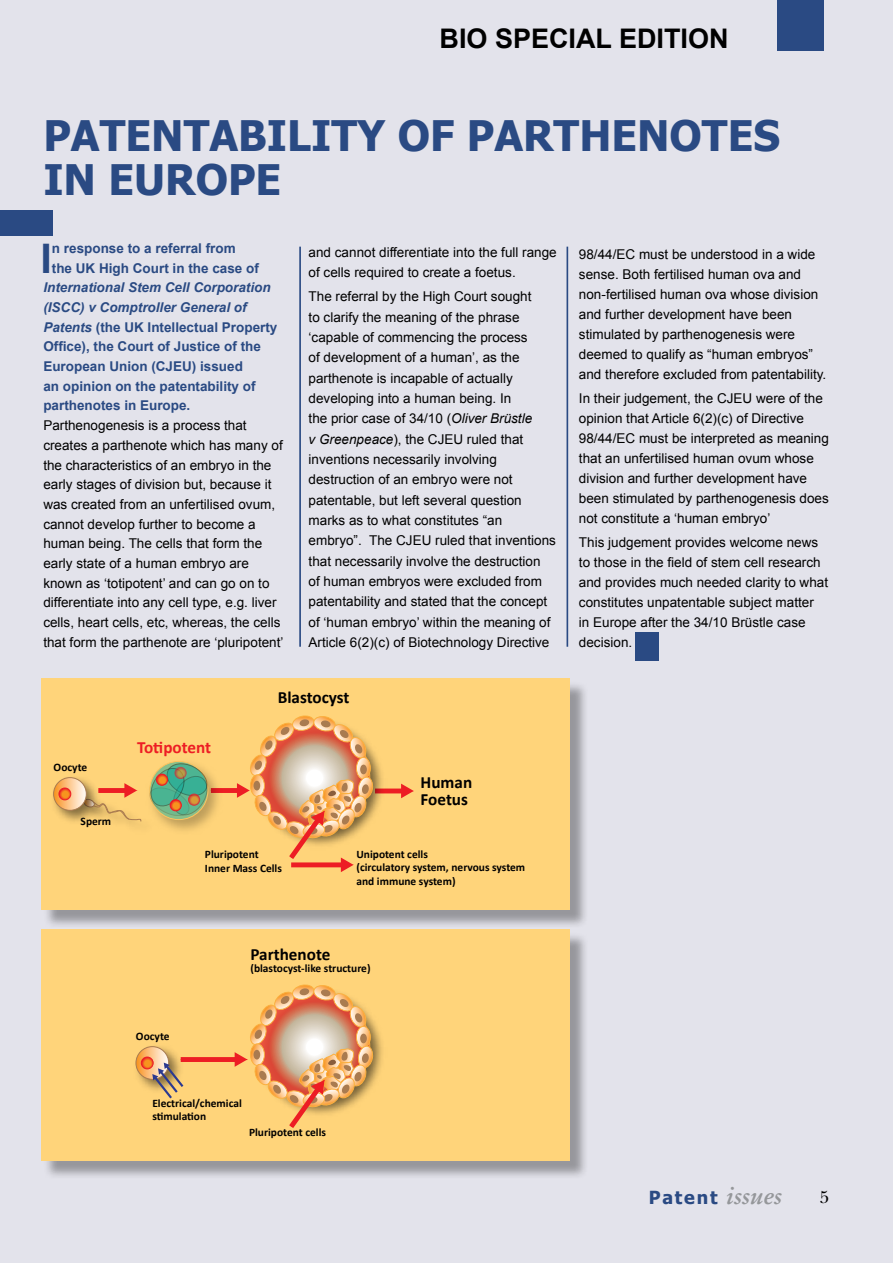
<style>
.page{position:relative;width:893px;height:1263px;background:#e3e3eb}
.page>*{position:absolute;margin:0;border:0;box-sizing:border-box;transform-origin:0 0}
.t1{font:700 42px/43.5px "Tahoma";color:#2a4a83}
.t2{font:700 40.8px "Arial";color:#2a4a83}
.t3{font:700 27px "Arial";color:#000}
.t4{font:700 18px "Tahoma";letter-spacing:.1em;color:#2a4a83}
.t5{font:18px "New Baskerville";color:#000}
.t6{font:700 17.1px/17.1px "Calibri";color:#000}
.t7{font:700 17.1px "Calibri";color:#ed1d24}
.t8{font:13.5px/20.2px "Arial";color:#000}
.t9{font:700 13.5px/19.6px "Arial";color:#2a4a83}
.t10{font:700 11.4px/13.6px "Calibri";color:#000}
.s1{font-style:italic}
.s2{font-family:"Stempel Garamond";font-style:italic;font-size:24px;color:#95979a}
</style>
<div class="page">
<div style="left:43px;top:681px;width:545px;height:247px;background:#000;opacity:.34"></div>
<div style="left:41px;top:679px;width:529px;height:231px;background:#ffd47a"></div>
<div style="left:375px;top:788px;width:28px;height:5px;background:#ed1d24"></div>
<svg style="left:401px;top:784px;width:13px;height:14px"></svg>
<div style="left:211px;top:788px;width:28px;height:5px;background:#ed1d24"></div>
<img style="left:160px;top:761px;width:66px;height:70px">
<div style="left:149px;top:761px;width:59px;height:59px;border:1px solid #fbb040;border-radius:50%"></div>
<img style="left:373px;top:752px;width:15px;height:63px">
<img style="left:126px;top:792px;width:34px;height:33px">
<svg style="left:105px;top:783px;width:37px;height:39px"></svg>
<img style="left:53px;top:777px;width:52px;height:45px">
<svg style="left:54px;top:778px;width:32px;height:32px"></svg>
<div style="left:53px;top:777px;width:34px;height:34px;border:1px solid #a97b50;border-radius:50%"></div>
<svg style="left:59px;top:788px;width:12px;height:12px"></svg>
<div style="left:58px;top:787px;width:13px;height:13px;border:1px solid #ed1d24;border-radius:50%"></div>
<svg style="left:150px;top:763px;width:57px;height:53px;background:#7fa677"></svg>
<div style="left:175px;top:767px;width:12px;height:12px;border:1px solid #ed1d24;border-radius:50%"></div>
<svg style="left:237px;top:715px;width:136px;height:157px"></svg>
<div style="left:43px;top:932px;width:545px;height:247px;background:#000;opacity:.34"></div>
<div style="left:41px;top:930px;width:529px;height:231px;background:#ffd47a"></div>
<div style="left:181px;top:1057px;width:56px;height:5px;background:#ed1d24"></div>
<img style="left:373px;top:1021px;width:9px;height:63px">
<img style="left:135px;top:1046px;width:52px;height:35px">
<svg style="left:136px;top:1046px;width:33px;height:33px"></svg>
<div style="left:136px;top:1046px;width:33px;height:34px;border:1px solid #a97b50;border-radius:50%"></div>
<div style="left:141px;top:1056px;width:13px;height:13px;border:1px solid #ed1d24;border-radius:50%"></div>
<svg style="left:235px;top:984px;width:138px;height:144px"></svg>
<svg style="left:141px;top:1057px;width:45px;height:42px"></svg>
<hr style="left:299px;top:247px;width:2px;height:400px;background:#2a4a83">
<hr style="left:566px;top:247px;width:2px;height:400px;background:#2a4a83">
<div style="left:778px;top:0;width:46px;height:50px;background:#2a4a83"></div>
<div style="left:0;top:210px;width:52px;height:25px;background:#2a4a83"></div>
<div style="left:635px;top:633px;width:23px;height:28px;background:#2a4a83"></div>
<h3 class="t3" style="left:439px;top:21px;width:291px">BIO SPECIAL EDITION</h3>
<h1 class="t1" style="left:43px;top:111px;width:738px">PATENTABILITY OF PARTHENOTES<br>IN EUROPE</h1>
<h2 class="t2" style="left:41px;top:231px;width:13px">I</h2>
<p class="t9" style="left:52px;top:239px;width:209px">n response to a referral from the UK High Court in the case of</p>
<p class="t9" style="left:43px;top:278px;width:236px"><span class="s1">International Stem Cell Corporation (ISCC) v Comptroller General of Patents</span> (the UK Intellectual Property Office), the Court of Justice of the European Union (CJEU) issued<br>an opinion on the patentability of parthenotes in Europe.</p>
<p class="t8" style="left:43px;top:416px;width:242px;line-height:19.6px">Parthenogenesis is a process that creates a parthenote which has many of the characteristics of an embryo in the early stages of division but, because it was created from an unfertilised ovum, cannot develop further to become a human being. The cells that form the early state of a human embryo are known as ‘totipotent’ and can go on to differentiate into any cell type, e.g. liver cells, heart cells, etc, whereas, the cells that form the parthenote are ‘pluripotent’</p>
<p class="t8" style="left:309px;top:242px;width:250px">and cannot differentiate into the full range of cells required to create a foetus.</p>
<p class="t8" style="left:309px;top:287px;width:249px">The referral by the High Court sought<br>to clarify the meaning of the phrase ‘capable of commencing the process<br>of development of a human’, as the parthenote is incapable of actually developing into a human being. In<br>the prior case of 34/10 (<span class="s1">Oliver Brüstle<br>v Greenpeace</span>), the CJEU ruled that inventions necessarily involving destruction of an embryo were not patentable, but left several question marks as to what constitutes “an embryo”. The CJEU ruled that inventions that necessarily involve the destruction<br>of human embryos were excluded from patentability and stated that the concept of ‘human embryo’ within the meaning of Article 6(2)(c) of Biotechnology Directive</p>
<p class="t10" style="left:54px;top:760px;width:35px">Oocyte</p>
<p class="t10" style="left:81px;top:814px;width:32px">Sperm</p>
<p class="t7" style="left:137px;top:737px;width:76px">Totipotent</p>
<p class="t6" style="left:278px;top:689px;width:73px">Blastocyst</p>
<p class="t6" style="left:421px;top:774px;width:53px">Human<br>Foetus</p>
<p class="t10" style="left:205px;top:847px;width:55px">Pluripotent</p>
<p class="t10" style="left:205px;top:861px;width:79px">Inner Mass Cells</p>
<p class="t10" style="left:356px;top:847px;width:170px">Unipotent cells<br>(circulatory system, nervous system and immune system)</p>
<p class="t8" style="left:579px;top:245px;width:249px">98/44/EC must be understood in a wide sense. Both fertilised human ova and non-fertilised human ova whose division and further development have been stimulated by parthenogenesis were deemed to qualify as “human embryos” and therefore excluded from patentability.</p>
<p class="t8" style="left:579px;top:389px;width:251px">In their judgement, the CJEU were of the opinion that Article 6(2)(c) of Directive 98/44/EC must be interpreted as meaning that an unfertilised human ovum whose division and further development have been stimulated by parthenogenesis does not constitute a ‘human embryo’</p>
<p class="t8" style="left:579px;top:532px;width:251px">This judgement provides welcome news to those in the field of stem cell research and provides much needed clarity to what constitutes unpatentable subject matter<br>in Europe after the 34/10 Brüstle case decision.</p>
<p class="t6" style="left:250px;top:945px;width:81px">Parthenote</p>
<p class="t10" style="left:250px;top:962px;width:122px">(blastocyst-like structure)</p>
<p class="t10" style="left:136px;top:1029px;width:35px">Oocyte</p>
<p class="t10" style="left:152px;top:1096px;width:91px">Electrical/chemical stimulation</p>
<p class="t10" style="left:249px;top:1125px;width:79px">Pluripotent cells</p>
<h3 class="t4" style="left:649px;top:1185px;width:135px">Patent <span class="s2">issues</span></h3>
<h3 class="t5" style="left:820px;top:1186px;width:11px">5</h3>
</div>
